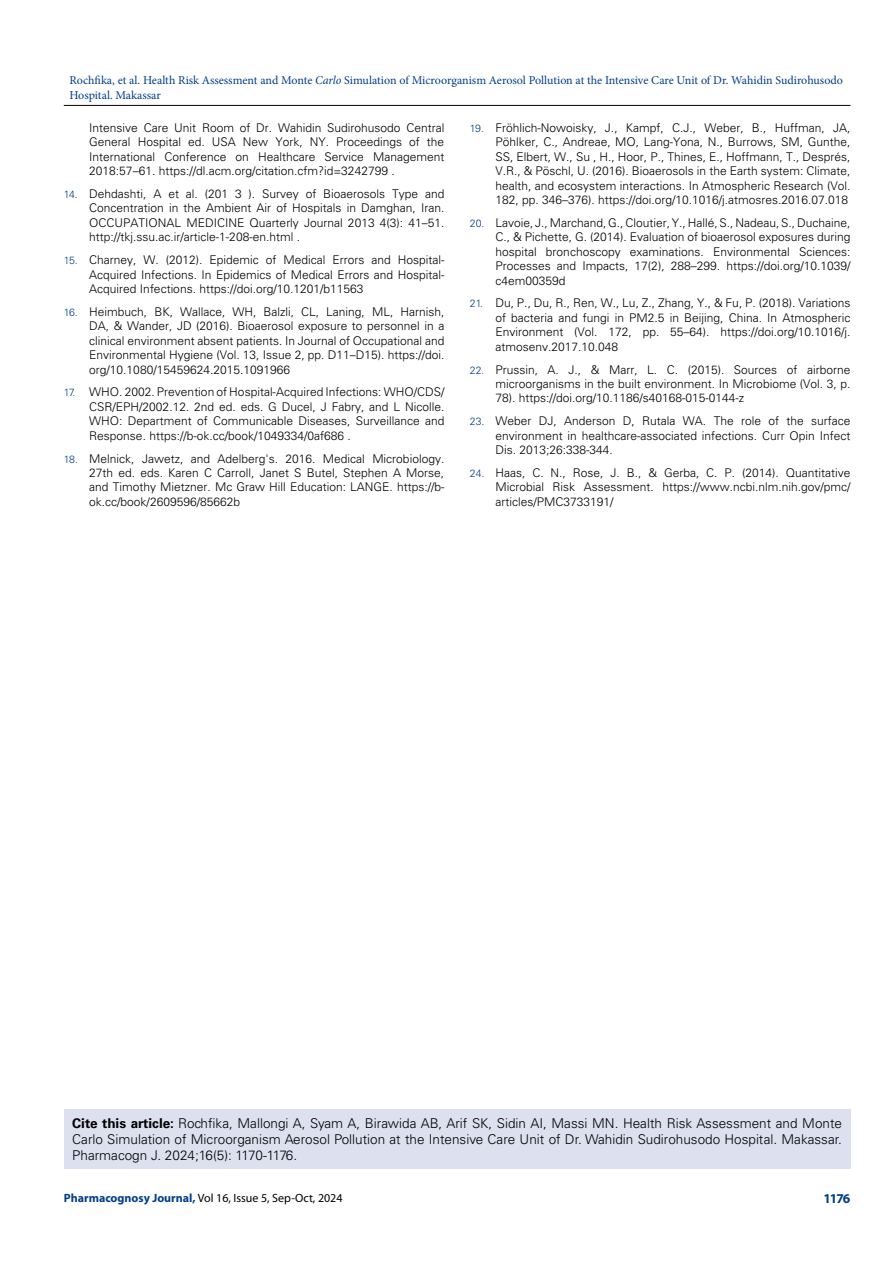
<style>
.page{position:relative;width:893px;height:1263px;background:#fff}
.page>*{position:absolute;margin:0;border:0;box-sizing:border-box;transform-origin:0 0}
.t1{font:300 13.5px/16.2px "Univers LT Std";color:#000;text-align:justify}
.t2{font:700 13.5px "Myriad Pro";color:#003e88}
.t3{font:300 12px/14.4px "Univers LT Std";color:#000;text-align:justify}
.t4{font:12px/14.4px "Minion Pro";letter-spacing:-.005em;color:#003e88}
.t5{font:12px "Myriad Pro";color:#000}
.s1{font-style:italic}
.s2{font-size:10.5px;color:#003e88}
.s3{font-weight:700}
.s4{font-weight:700;color:#003e88}
</style>
<div class="page">
<hr style="left:64px;top:105px;width:786px;height:1px;background:#000">
<div style="left:64px;top:1109px;width:786px;height:60px;background:#dde0ef"></div>
<p class="t4" style="left:69px;top:73px;width:775px">Rochfika, et al. Health Risk Assessment and Monte <span class="s1">Carlo</span> Simulation of Microorganism Aerosol Pollution at the Intensive Care Unit of Dr. Wahidin Sudirohusodo<br>Hospital. Makassar</p>
<p class="t3" style="left:89px;top:121px;width:357px">Intensive Care Unit Room of Dr. Wahidin Sudirohusodo Central General Hospital ed. USA New York, NY. Proceedings of the International Conference on Healthcare Service Management 2018:57–61. https://dl.acm.org/citation.cfm?id=3242799 .</p>
<p class="t3" style="left:89px;top:187px;width:357px;text-indent:-26px"><span class="s2">14.</span> Dehdashti, A et al. (201 3 ). Survey of Bioaerosols Type and Concentration in the Ambient Air of Hospitals in Damghan, Iran.<br>OCCUPATIONAL MEDICINE Quarterly Journal 2013 4(3): 41–51. http://tkj.ssu.ac.ir/article-1-208-en.html .</p>
<p class="t3" style="left:89px;top:253px;width:357px;text-indent:-26px"><span class="s2">15.</span> Charney, W. (2012). Epidemic of Medical Errors and Hospital-Acquired Infections. In Epidemics of Medical Errors and Hospital-Acquired Infections. https://doi.org/10.1201/b11563</p>
<p class="t3" style="left:89px;top:304px;width:357px;text-indent:-26px"><span class="s2">16.</span> Heimbuch, BK, Wallace, WH, Balzli, CL, Laning, ML, Harnish, DA, &amp; Wander, JD (2016). Bioaerosol exposure to personnel in a clinical environment absent patients. In Journal of Occupational and Environmental Hygiene (Vol. 13, Issue 2, pp. D11–D15). https://doi. org/10.1080/15459624.2015.1091966</p>
<p class="t3" style="left:89px;top:385px;width:357px;text-indent:-26px"><span class="s2">17.</span> WHO. 2002. Prevention of Hospital-Acquired Infections: WHO/CDS/ CSR/EPH/2002.12. 2nd ed. eds. G Ducel, J Fabry, and L Nicolle.<br>WHO: Department of Communicable Diseases, Surveillance and Response. https://b-ok.cc/book/1049334/0af686 .</p>
<p class="t3" style="left:89px;top:451px;width:357px;text-indent:-26px"><span class="s2">18.</span> Melnick, Jawetz, and Adelberg's. 2016. Medical Microbiology.<br>27th ed. eds. Karen C Carroll, Janet S Butel, Stephen A Morse, and Timothy Mietzner. Mc Graw Hill Education: LANGE. https://b&shy;ok.cc/book/2609596/85662b</p>
<p class="t3" style="left:495px;top:121px;width:357px;text-indent:-26px"><span class="s2">19.</span> Fröhlich-Nowoisky, J., Kampf, C.J., Weber, B., Huffman, JA, Pöhlker, C., Andreae, MO, Lang-Yona, N., Burrows, SM, Gunthe, SS, Elbert, W., Su , H., Hoor, P., Thines, E., Hoffmann, T., Després, V.R., &amp; Pöschl, U. (2016). Bioaerosols in the Earth system: Climate, health, and ecosystem interactions. In Atmospheric Research (Vol.<br>182, pp. 346–376). https://doi.org/10.1016/j.atmosres.2016.07.018</p>
<p class="t3" style="left:495px;top:215px;width:357px;text-indent:-26px"><span class="s2">20.</span> Lavoie, J., Marchand, G., Cloutier, Y., Hallé, S., Nadeau, S., Duchaine, C., &amp; Pichette, G. (2014). Evaluation of bioaerosol exposures during hospital bronchoscopy examinations. Environmental Sciences:<br>Processes and Impacts, 17(2), 288–299. https://doi.org/10.1039/ c4em00359d</p>
<p class="t3" style="left:495px;top:296px;width:357px;text-indent:-26px"><span class="s2">21.</span> Du, P., Du, R., Ren, W., Lu, Z., Zhang, Y., &amp; Fu, P. (2018). Variations of bacteria and fungi in PM2.5 in Beijing, China. In Atmospheric Environment (Vol. 172, pp. 55–64). https://doi.org/10.1016/j. atmosenv.2017.10.048</p>
<p class="t3" style="left:495px;top:362px;width:357px;text-indent:-26px"><span class="s2">22.</span> Prussin, A. J., &amp; Marr, L. C. (2015). Sources of airborne microorganisms in the built environment. In Microbiome (Vol. 3, p.<br>78). https://doi.org/10.1186/s40168-015-0144-z</p>
<p class="t3" style="left:495px;top:414px;width:357px;text-indent:-26px"><span class="s2">23.</span> Weber DJ, Anderson D, Rutala WA. The role of the surface environment in healthcare-associated infections. Curr Opin Infect Dis. 2013;26:338-344.</p>
<p class="t3" style="left:495px;top:465px;width:357px;text-indent:-26px"><span class="s2">24.</span> Haas, C. N., Rose, J. B., &amp; Gerba, C. P. (2014). Quantitative Microbial Risk Assessment. https://www.ncbi.nlm.nih.gov/pmc/ articles/PMC3733191/</p>
<p class="t1" style="left:72px;top:1115px;width:771px"><span class="s3">Cite this article:</span> Rochfika, Mallongi A, Syam A, Birawida AB, Arif SK, Sidin AI, Massi MN. Health Risk Assessment and Monte Carlo Simulation of Microorganism Aerosol Pollution at the Intensive Care Unit of Dr. Wahidin Sudirohusodo Hospital. Makassar.<br>Pharmacogn J. 2024;16(5): 1170-1176.</p>
<p class="t5" style="left:64px;top:1190px;width:280px"><span class="s4">Pharmacognosy Journal,</span> Vol 16, Issue 5, Sep-Oct, 2024</p>
<p class="t2" style="left:823px;top:1189px;width:29px">1176</p>
</div>
